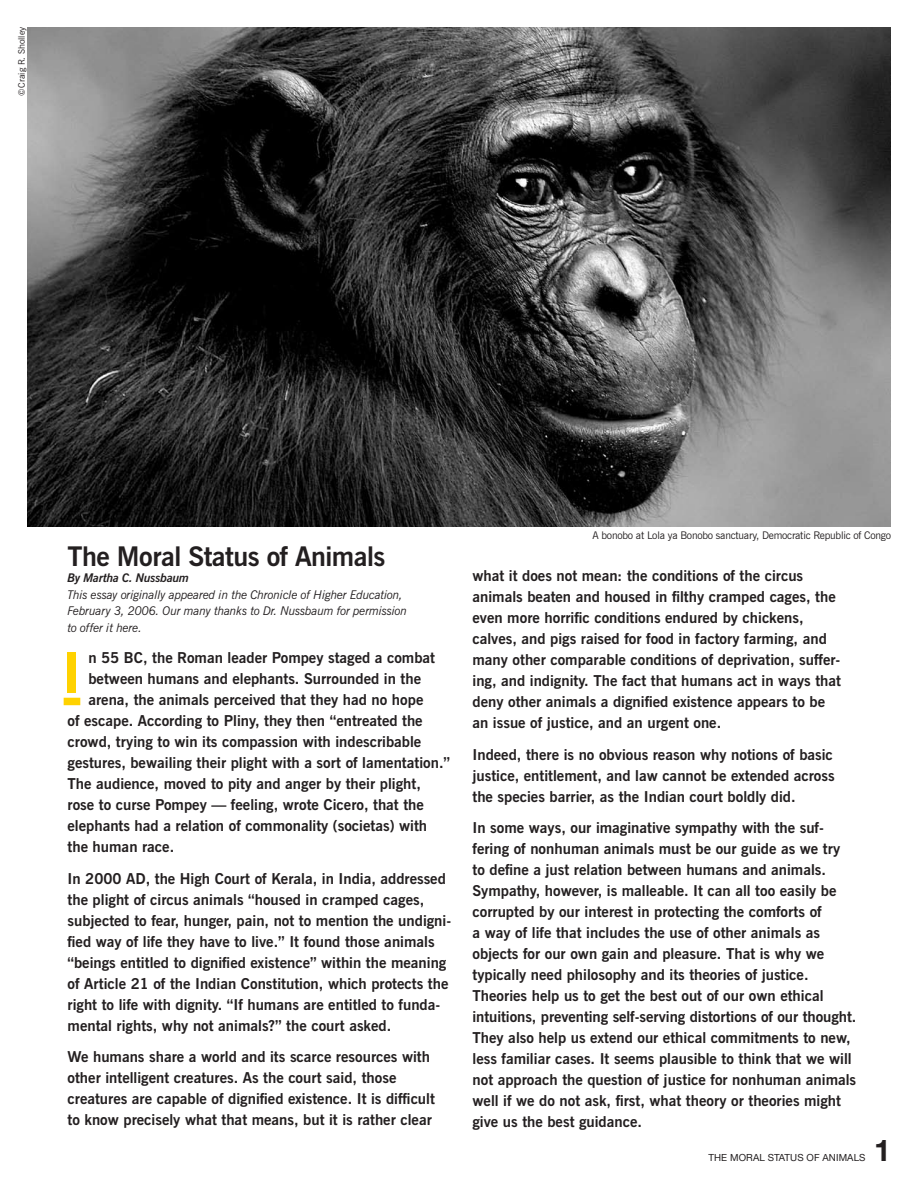
<style>
.page{position:relative;width:918px;height:1188px;background:#fff}
.page>*{position:absolute;margin:0;border:0;box-sizing:border-box;transform-origin:0 0}
.t1{font:700 57px "Helvetica Neue";color:#ffd200}
.t2{font:700 30px "Helvetica Neue";color:#231f20}
.t3{font:700 27px "News Gothic BT";letter-spacing:-.02em;color:#231f20}
.t4{font:700 15px/21px "News Gothic BT";color:#231f20}
.t5{font:italic 12px/16.5px "News Gothic BT";letter-spacing:-.02em;color:#231f20}
.t6{font:italic 700 12px "News Gothic BT";letter-spacing:-.02em;color:#231f20}
.t7{font:10.5px "News Gothic BT";letter-spacing:-.02em;color:#231f20}
.t8{font:9.75px "Helvetica Neue";letter-spacing:.01em;color:#231f20}
.t9{font:9px "News Gothic BT";color:#231f20}
</style>
<div class="page">
<div style="left:64px;top:698px;width:16px;height:7px;background:#ffd200"></div>
<img style="left:27px;top:27px;width:864px;height:499px">
<p class="t9" style="left:16px;top:96px;width:71px;rotate:-90deg">© Craig R. Sholley</p>
<h3 class="t3" style="left:68px;top:539px;width:319px">The Moral Status of Animals</h3>
<p class="t6" style="left:68px;top:570px;width:123px">By Martha C. Nussbaum</p>
<p class="t5" style="left:68px;top:586px;width:341px">This essay originally appeared in the Chronicle of Higher Education,<br>February 3, 2006. Our many thanks to Dr. Nussbaum for permission to offer it here.</p>
<p class="t4" style="left:88px;top:647px;width:348px">n 55 BC, the Roman leader Pompey staged a combat</p>
<p class="t4" style="left:88px;top:668px;width:334px">between humans and elephants. Surrounded in the</p>
<p class="t4" style="left:88px;top:689px;width:337px">arena, the animals perceived that they had no hope</p>
<p class="t4" style="left:68px;top:710px;width:357px">of escape. According to Pliny, they then “entreated the</p>
<p class="t4" style="left:68px;top:731px;width:355px">crowd, trying to win its compassion with indescribable</p>
<p class="t4" style="left:68px;top:752px;width:384px">gestures, bewailing their plight with a sort of lamentation.”</p>
<p class="t4" style="left:68px;top:773px;width:355px">The audience, moved to pity and anger by their plight,</p>
<p class="t4" style="left:68px;top:794px;width:358px">rose to curse Pompey — feeling, wrote Cicero, that the</p>
<p class="t4" style="left:68px;top:815px;width:361px">elephants had a relation of commonality (societas) with</p>
<p class="t4" style="left:68px;top:836px;width:108px">the human race.</p>
<p class="t4" style="left:68px;top:868px;width:385px">In 2000 AD, the High Court of Kerala, in India, addressed the plight of circus animals “housed in cramped cages, subjected to fear, hunger, pain, not to mention the undigni&shy;fied way of life they have to live.” It found those animals “beings entitled to dignified existence” within the meaning of Article 21 of the Indian Constitution, which protects the right to life with dignity. “If humans are entitled to funda&shy;mental rights, why not animals?” the court asked.</p>
<p class="t4" style="left:68px;top:1046px;width:369px">We humans share a world and its scarce resources with other intelligent creatures. As the court said, those creatures are capable of dignified existence. It is difficult to know precisely what that means, but it is rather clear</p>
<h1 class="t1" style="left:63px;top:638px;width:18px">I</h1>
<p class="t7" style="left:592px;top:529px;width:300px">A bonobo at Lola ya Bonobo sanctuary, Democratic Republic of Congo</p>
<p class="t4" style="left:472px;top:565px;width:370px">what it does not mean: the conditions of the circus animals beaten and housed in filthy cramped cages, the even more horrific conditions endured by chickens, calves, and pigs raised for food in factory farming, and many other comparable conditions of deprivation, suffer&shy;ing, and indignity. The fact that humans act in ways that deny other animals a dignified existence appears to be an issue of justice, and an urgent one.</p>
<p class="t4" style="left:472px;top:744px;width:364px;text-align:justify">Indeed, there is no obvious reason why notions of basic justice, entitlement, and law cannot be extended across the species barrier, as the Indian court boldly did.</p>
<p class="t4" style="left:472px;top:817px;width:385px">In some ways, our imaginative sympathy with the suf&shy;fering of nonhuman animals must be our guide as we try to define a just relation between humans and animals.<br>Sympathy, however, is malleable. It can all too easily be corrupted by our interest in protecting the comforts of<br>a way of life that includes the use of other animals as objects for our own gain and pleasure. That is why we typically need philosophy and its theories of justice.<br>Theories help us to get the best out of our own ethical intuitions, preventing self-serving distortions of our thought.<br>They also help us extend our ethical commitments to new, less familiar cases. It seems plausible to think that we will not approach the question of justice for nonhuman animals well if we do not ask, first, what theory or theories might give us the best guidance.</p>
<p class="t8" style="left:708px;top:1151px;width:159px">THE MORAL STATUS OF ANIMALS</p>
<h2 class="t2" style="left:874px;top:1131px;width:18px">1</h2>
</div>
